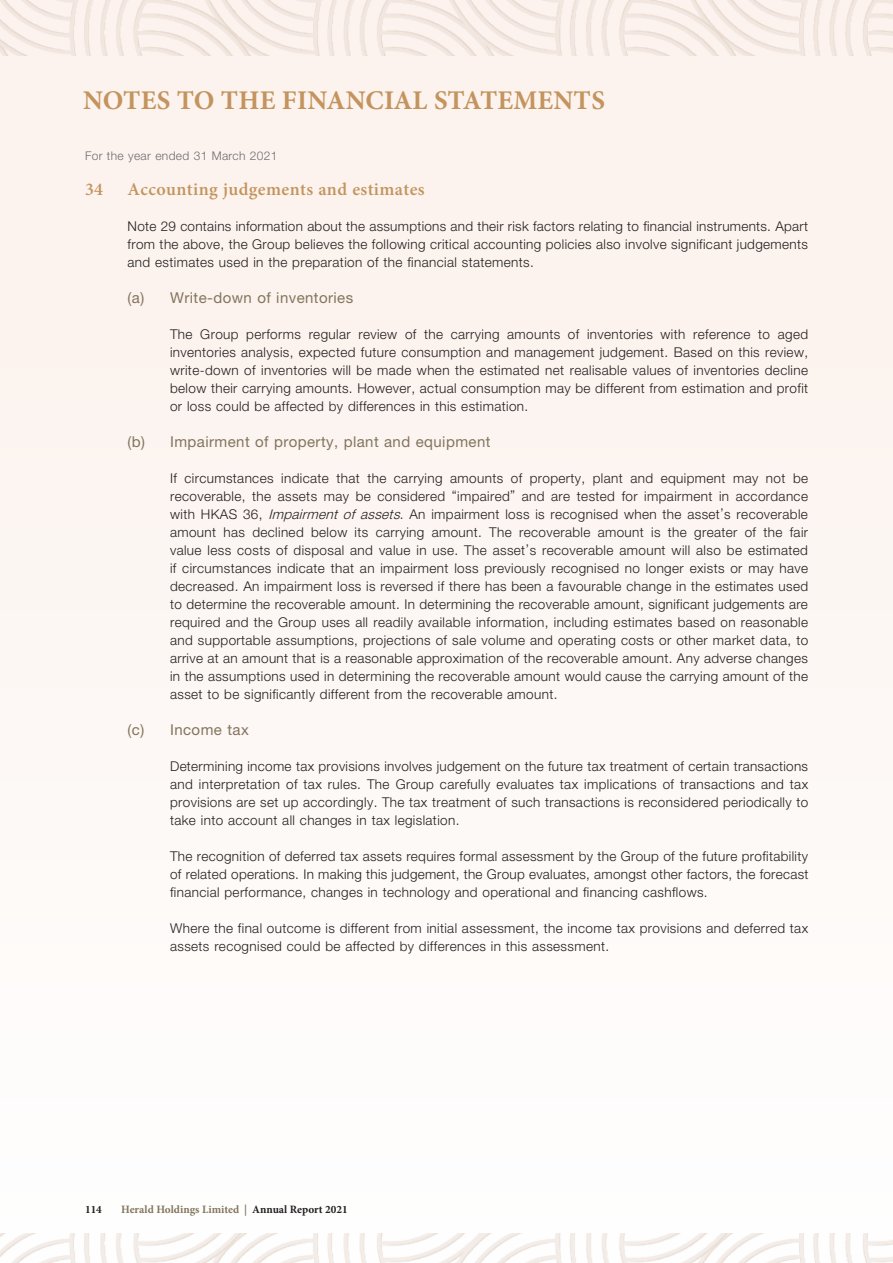
<style>
.page{position:relative;width:893px;height:1263px;background:#fcf3ee}
.page>*{position:absolute;margin:0;border:0;box-sizing:border-box;transform-origin:0 0}
.t1{font:700 27px "Minion Pro";letter-spacing:.005em;color:#c3945d}
.t2{font:600 18px "Minion Pro";letter-spacing:.02em;color:#c3945d}
.t3{font:15px "Helvetica Neue LT Std";letter-spacing:.03em;color:#83755d}
.t4{font:300 13.5px/18px "Helvetica Neue LT Std";letter-spacing:.03em;color:#231f20;text-align:justify}
.t5{font:300 12px "Helvetica Neue LT Std";letter-spacing:.03em;color:#6c6d70}
.t6{font:700 11.25px "Minion Pro";color:#83755d}
.t7{font:700 11.25px "Minion Pro";color:#231f20}
.s1{font-style:italic}
.s2{color:#231f20}
</style>
<div class="page">
<img style="left:0;top:1233px;width:893px;height:30px">
<img style="left:0;top:0;width:893px;height:56px">
<h1 class="t1" style="left:83px;top:82px;width:523px">NOTES TO THE FINANCIAL STATEMENTS</h1>
<p class="t5" style="left:85px;top:148px;width:194px">For the year ended 31 March 2021</p>
<h2 class="t2" style="left:85px;top:176px;width:20px">34</h2>
<h2 class="t2" style="left:128px;top:176px;width:299px">Accounting judgements and estimates</h2>
<p class="t4" style="left:128px;top:217px;width:682px">Note 29 contains information about the assumptions and their risk factors relating to financial instruments. Apart from the above, the Group believes the following critical accounting policies also involve significant judgements and estimates used in the preparation of the financial statements.</p>
<p class="t3" style="left:128px;top:288px;width:227px">(a) Write-down of inventories</p>
<p class="t4" style="left:170px;top:325px;width:640px">The Group performs regular review of the carrying amounts of inventories with reference to aged inventories analysis, expected future consumption and management judgement. Based on this review, write-down of inventories will be made when the estimated net realisable values of inventories decline below their carrying amounts. However, actual consumption may be different from estimation and profit or loss could be affected by differences in this estimation.</p>
<p class="t3" style="left:128px;top:432px;width:364px">(b) Impairment of property, plant and equipment</p>
<p class="t4" style="left:170px;top:469px;width:640px">If circumstances indicate that the carrying amounts of property, plant and equipment may not be recoverable, the assets may be considered “impaired” and are tested for impairment in accordance with HKAS 36, <span class="s1">Impairment of assets</span>. An impairment loss is recognised when the asset’s recoverable amount has declined below its carrying amount. The recoverable amount is the greater of the fair value less costs of disposal and value in use. The asset’s recoverable amount will also be estimated if circumstances indicate that an impairment loss previously recognised no longer exists or may have decreased. An impairment loss is reversed if there has been a favourable change in the estimates used to determine the recoverable amount. In determining the recoverable amount, significant judgements are required and the Group uses all readily available information, including estimates based on reasonable and supportable assumptions, projections of sale volume and operating costs or other market data, to arrive at an amount that is a reasonable approximation of the recoverable amount. Any adverse changes in the assumptions used in determining the recoverable amount would cause the carrying amount of the asset to be significantly different from the recoverable amount.</p>
<p class="t3" style="left:128px;top:720px;width:123px">(c) Income tax</p>
<p class="t4" style="left:170px;top:757px;width:640px">Determining income tax provisions involves judgement on the future tax treatment of certain transactions and interpretation of tax rules. The Group carefully evaluates tax implications of transactions and tax provisions are set up accordingly. The tax treatment of such transactions is reconsidered periodically to take into account all changes in tax legislation.</p>
<p class="t4" style="left:170px;top:847px;width:640px">The recognition of deferred tax assets requires formal assessment by the Group of the future profitability of related operations. In making this judgement, the Group evaluates, amongst other factors, the forecast financial performance, changes in technology and operational and financing cashflows.</p>
<p class="t4" style="left:170px;top:919px;width:640px">Where the final outcome is different from initial assessment, the income tax provisions and deferred tax assets recognised could be affected by differences in this assessment.</p>
<p class="t7" style="left:85px;top:1201px;width:18px">114</p>
<p class="t6" style="left:121px;top:1201px;width:228px">Herald Holdings Limited | <span class="s2">Annual Report 2021</span></p>
</div>
